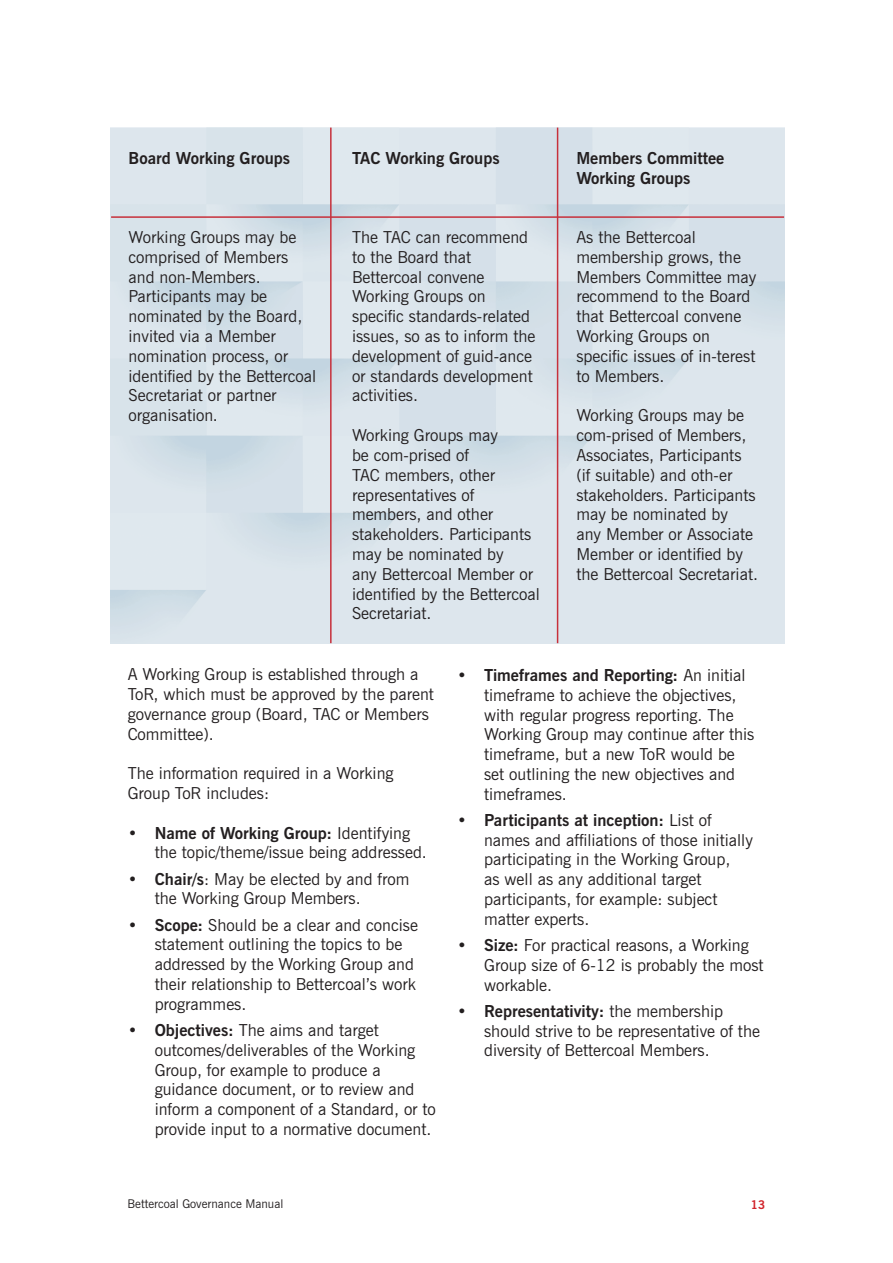
<style>
.page{position:relative;width:893px;height:1263px;background:#fff}
.page>*{position:absolute;margin:0;border:0;box-sizing:border-box;transform-origin:0 0}
.t1{font:16.5px/19.8px "News Gothic BT";color:#231f20}
.t2{font:700 16.5px/19.8px "News Gothic BT";color:#231f20}
.t3{font:12px "News Gothic BT";color:#231f20}
.t4{font:700 12px "News Gothic BT";color:#d1232a}
.s1{font-weight:700}
</style>
<div class="page">
<hr style="left:111px;top:216px;width:673px;height:2px;background:#c7303b">
<hr style="left:330px;top:128px;width:2px;height:515px;background:#c7303b">
<hr style="left:557px;top:128px;width:1px;height:515px;background:#c7303b">
<p class="t2" style="left:129px;top:148px;width:163px">Board Working Groups</p>
<p class="t1" style="left:129px;top:227px;width:189px">Working Groups may be comprised of Members and non-Members.<br>Participants may be nominated by the Board, invited via a Member nomination process, or identified by the Bettercoal<br>Secretariat or partner organisation.</p>
<p class="t2" style="left:352px;top:148px;width:149px">TAC Working Groups</p>
<p class="t1" style="left:352px;top:227px;width:185px">The TAC can recommend to the Board that<br>Bettercoal convene<br>Working Groups on specific standards-related issues, so as to inform the development of guid-ance or standards development activities.</p>
<p class="t1" style="left:352px;top:425px;width:189px">Working Groups may<br>be com-prised of<br>TAC members, other representatives of members, and other stakeholders. Participants may be nominated by<br>any Bettercoal Member or identified by the Bettercoal<br>Secretariat.</p>
<p class="t2" style="left:576px;top:148px;width:150px">Members Committee<br>Working Groups</p>
<p class="t1" style="left:576px;top:227px;width:181px">As the Bettercoal membership grows, the<br>Members Committee may recommend to the Board that Bettercoal convene<br>Working Groups on specific issues of in-terest to Members.</p>
<p class="t1" style="left:576px;top:405px;width:183px">Working Groups may be com-prised of Members,<br>Associates, Participants (if suitable) and oth-er stakeholders. Participants may be nominated by<br>any Member or Associate<br>Member or identified by the Bettercoal Secretariat.</p>
<p class="t1" style="left:128px;top:664px;width:308px">A Working Group is established through a ToR, which must be approved by the parent governance group (Board, TAC or Members Committee).</p>
<p class="t1" style="left:128px;top:763px;width:267px">The information required in a Working<br>Group ToR includes:</p>
<p class="t1" style="left:155px;top:823px;width:274px;text-indent:-27px"><span class="s1">• Name of Working Group:</span> Identifying the topic/theme/issue being addressed.</p>
<p class="t1" style="left:155px;top:869px;width:256px;text-indent:-27px"><span class="s1">• Chair/s</span>: May be elected by and from the Working Group Members.</p>
<p class="t1" style="left:155px;top:915px;width:265px;text-indent:-27px"><span class="s1">• Scope:</span> Should be a clear and concise statement outlining the topics to be addressed by the Working Group and their relationship to Bettercoal’s work programmes.</p>
<p class="t1" style="left:155px;top:1020px;width:283px;text-indent:-27px"><span class="s1">• Objectives:</span> The aims and target outcomes/deliverables of the Working Group, for example to produce a guidance document, or to review and inform a component of a Standard, or to provide input to a normative document.</p>
<p class="t1" style="left:484px;top:665px;width:272px;text-indent:-27px"><span class="s1">• Timeframes and Reporting:</span> An initial timeframe to achieve the objectives, with regular progress reporting. The Working Group may continue after this timeframe, but a new ToR would be set outlining the new objectives and timeframes.</p>
<p class="t1" style="left:484px;top:810px;width:270px;text-indent:-27px"><span class="s1">• Participants at inception:</span> List of names and affiliations of those initially participating in the Working Group,<br>as well as any additional target participants, for example: subject matter experts.</p>
<p class="t1" style="left:484px;top:935px;width:281px;text-indent:-27px"><span class="s1">• Size:</span> For practical reasons, a Working<br>Group size of 6-12 is probably the most workable.</p>
<p class="t1" style="left:484px;top:1001px;width:277px;text-indent:-27px"><span class="s1">• Representativity:</span> the membership should strive to be representative of the diversity of Bettercoal Members.</p>
<p class="t3" style="left:128px;top:1197px;width:157px">Bettercoal Governance Manual</p>
<p class="t4" style="left:751px;top:1197px;width:16px">13</p>
</div>
